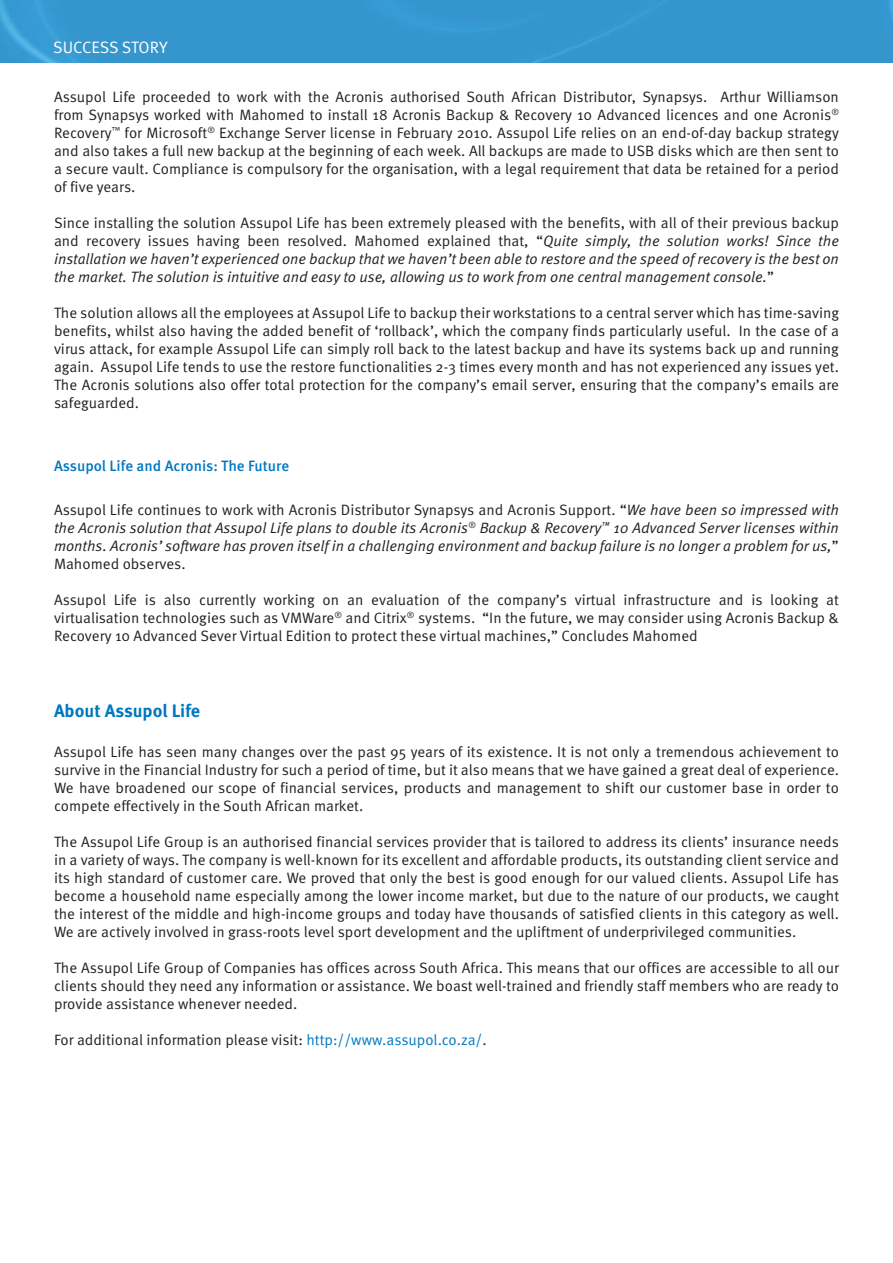
<style>
.page{position:relative;width:893px;height:1263px;background:#fff}
.page>*{position:absolute;margin:0;border:0;box-sizing:border-box;transform-origin:0 0}
.t1{font:700 18px "Meta Pro";color:#0077c0}
.t2{font:16.5px "Meta Pro";letter-spacing:-.01em;color:#fff}
.t3{font:15px/18px "Meta Pro";color:#231f20;text-align:justify}
.t4{font:italic 15px/18px "Meta Pro";color:#231f20;text-align:justify}
.t5{font:500 15px "Meta Pro";color:#0077c0}
.s1{font-style:normal}
.s2{color:#0077c0}
</style>
<div class="page">
<div style="left:0;top:0;width:880px;height:62px;background:#3596cd"></div>
<img style="left:880px;top:0;width:13px;height:62px">
<p class="t2" style="left:53px;top:36px;width:116px">SUCCESS STORY</p>
<p class="t3" style="left:54px;top:89px;width:787px">Assupol Life proceeded to work with the Acronis authorised South African Distributor, Synapsys. Arthur Williamson from Synapsys worked with Mahomed to install 18 Acronis Backup &amp; Recovery 10 Advanced licences and one Acronis<sup>® </sup>Recovery<sup>™</sup> for Microsoft<sup>®</sup> Exchange Server license in February 2010. Assupol Life relies on an end-of-day backup strategy and also takes a full new backup at the beginning of each week. All backups are made to USB disks which are then sent to a secure vault. Compliance is compulsory for the organisation, with a legal requirement that data be retained for a period of five years.</p>
<p class="t4" style="left:54px;top:215px;width:786px"><span class="s1">Since installing the solution Assupol Life has been extremely pleased with the benefits, with all of their previous backup and recovery issues having been resolved. Mahomed explained that, “</span>Quite simply, the solution works! Since the installation we haven’t experienced one backup that we haven’t been able to restore and the speed of recovery is the best on the market. The solution is intuitive and easy to use, allowing us to work from one central management console.<span class="s1">”</span></p>
<p class="t3" style="left:54px;top:305px;width:787px">The solution allows all the employees at Assupol Life to backup their workstations to a central server which has time-saving benefits, whilst also having the added benefit of ‘rollback’, which the company finds particularly useful. In the case of a virus attack, for example Assupol Life can simply roll back to the latest backup and have its systems back up and running again. Assupol Life tends to use the restore functionalities 2-3 times every month and has not experienced any issues yet.<br>The Acronis solutions also offer total protection for the company’s email server, ensuring that the company’s emails are safeguarded.</p>
<p class="t5" style="left:54px;top:456px;width:237px">Assupol Life and Acronis: The Future</p>
<p class="t4" style="left:54px;top:502px;width:786px"><span class="s1">Assupol Life continues to work with Acronis Distributor Synapsys and Acronis Support. “</span>We have been so impressed with the Acronis solution that Assupol Life plans to double its Acronis<sup>®</sup> Backup &amp; Recovery<sup>™</sup> 10 Advanced Server licenses within months. Acronis’ software has proven itself in a challenging environment and backup failure is no longer a problem for us,<span class="s1">” Mahomed observes.</span></p>
<p class="t3" style="left:54px;top:592px;width:786px">Assupol Life is also currently working on an evaluation of the company’s virtual infrastructure and is looking at virtualisation technologies such as VMWare<sup>®</sup> and Citrix<sup>®</sup> systems. “In the future, we may consider using Acronis Backup &amp; Recovery 10 Advanced Sever Virtual Edition to protect these virtual machines,” Concludes Mahomed</p>
<p class="t1" style="left:54px;top:699px;width:148px">About Assupol Life</p>
<p class="t3" style="left:54px;top:743px;width:787px">Assupol Life has seen many changes over the past 95 years of its existence. It is not only a tremendous achievement to survive in the Financial Industry for such a period of time, but it also means that we have gained a great deal of experience.<br>We have broadened our scope of financial services, products and management to shift our customer base in order to compete effectively in the South African market.</p>
<p class="t3" style="left:54px;top:833px;width:787px">The Assupol Life Group is an authorised financial services provider that is tailored to address its clients’ insurance needs in a variety of ways. The company is well-known for its excellent and affordable products, its outstanding client service and its high standard of customer care. We proved that only the best is good enough for our valued clients. Assupol Life has become a household name especially among the lower income market, but due to the nature of our products, we caught the interest of the middle and high-income groups and today have thousands of satisfied clients in this category as well.<br>We are actively involved in grass-roots level sport development and the upliftment of underprivileged communities.</p>
<p class="t3" style="left:54px;top:959px;width:786px">The Assupol Life Group of Companies has offices across South Africa. This means that our offices are accessible to all our clients should they need any information or assistance. We boast well-trained and friendly staff members who are ready to provide assistance whenever needed.</p>
<p class="t3" style="left:54px;top:1031px;width:434px">For additional information please visit: <span class="s2">http://www.assupol.co.za/</span>.</p>
</div>
